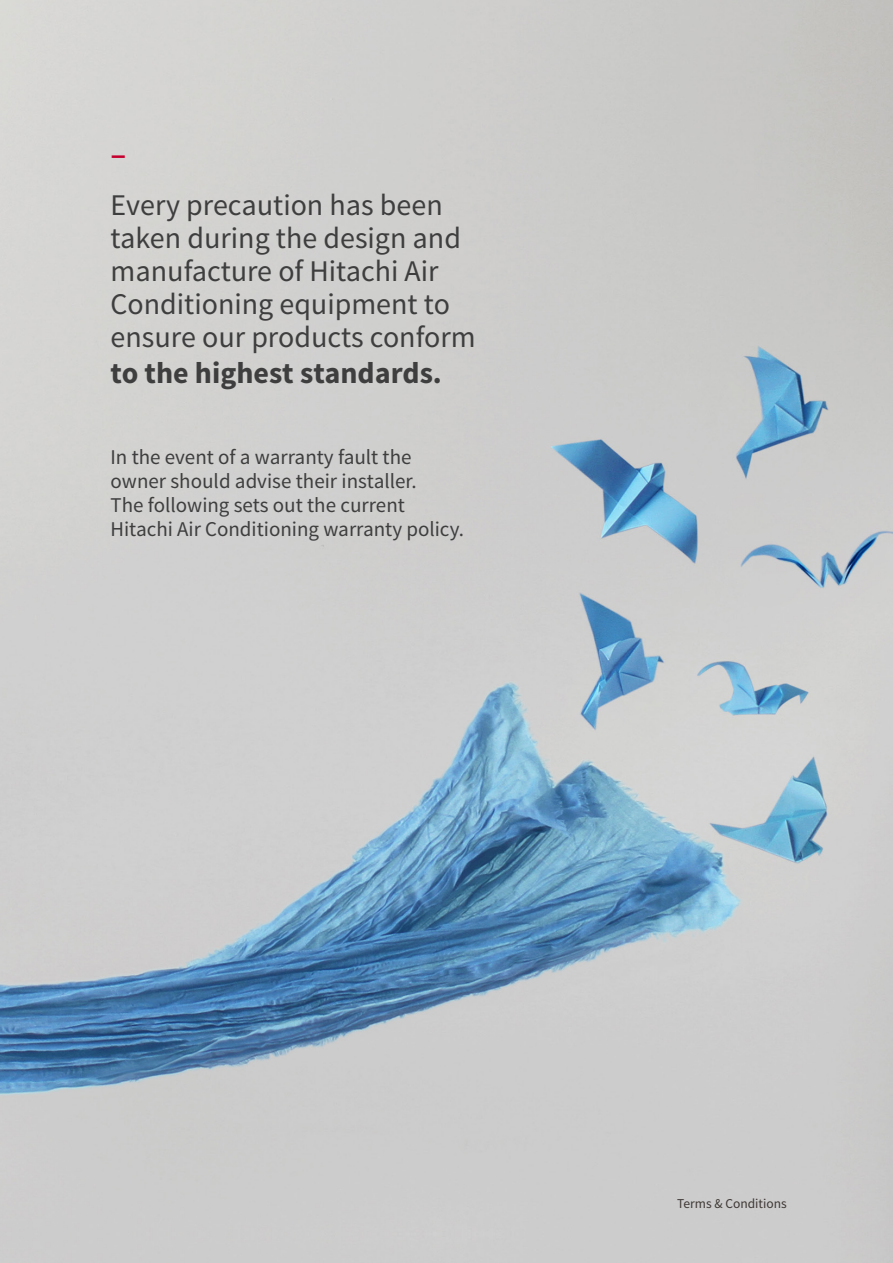
<style>
.page{position:relative;width:893px;height:1263px;background:#fff}
.page>*{position:absolute;margin:0;border:0;box-sizing:border-box;transform-origin:0 0}
.chapter_intro{font:600 33px "Source Sans Pro";color:#c5002e}
.chapter_intro-2{font:30px/33px "Source Sans Pro";color:#3e3e3f}
.chapter_intro-3{font:700 30px "Source Sans Pro";color:#3e3e3f}
.chapter_intro-4{font:21px/24px "Source Sans Pro";color:#3e3e3f}
.t1{font:13.5px "Source Sans Pro";color:#3e3835}
</style>
<div class="page">
<img style="left:0;top:0;width:893px;height:1263px">
<p class="chapter_intro" style="left:111px;top:133px;width:17px">–</p>
<p class="chapter_intro-2" style="left:111px;top:189px;width:367px">Every precaution has been taken during the design and manufacture of Hitachi Air<br>Conditioning equipment to ensure our products conform</p>
<p class="chapter_intro-3" style="left:111px;top:354px;width:333px">to the highest standards.</p>
<p class="chapter_intro-4" style="left:111px;top:445px;width:355px">In the event of a warranty fault the owner should advise their installer.<br>The following sets out the current Hitachi Air Conditioning warranty policy.</p>
<p class="t1" style="left:677px;top:1195px;width:111px">Terms &amp; Conditions</p>
</div>
